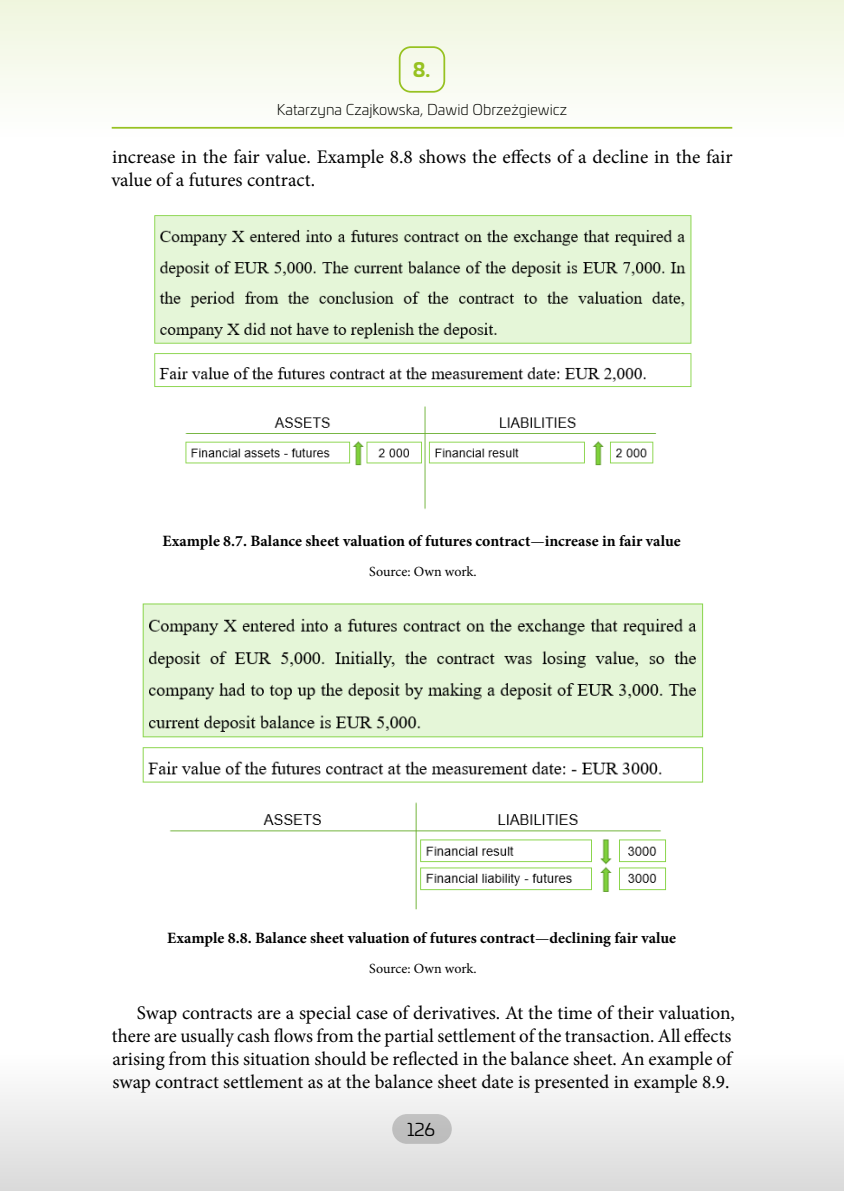
<style>
.page{position:relative;width:844px;height:1191px;background:#fff}
.page>*{position:absolute;margin:0;border:0;box-sizing:border-box;transform-origin:0 0}
.t1{font:19.25px/23.1px "Minion Pro";color:#000}
.t2{font:700 19.25px "Univia Pro";color:#97c221}
.t3{font:17.5px "Univia Pro";color:#000}
.t4{font:700 15.75px "Minion Pro";color:#000}
.t5{font:300 14.88px "Univia Pro";color:#000}
.t6{font:14px "Minion Pro";color:#000}
.s1{font-weight:400;font-stretch:condensed}
</style>
<div class="page">
<img style="left:154px;top:215px;width:538px;height:294px">
<img style="left:142px;top:603px;width:561px;height:306px">
<div style="left:0;top:1052px;width:843px;height:139px;background:linear-gradient(to bottom,#fff,#d9d9d9)"></div>
<div style="left:0;top:0;width:843px;height:139px;background:linear-gradient(to bottom,#f0f6e0,#fbfcf8)"></div>
<p class="t2" style="left:412px;top:55px;width:19px">8.</p>
<p class="t5" style="left:277px;top:99px;width:292px">Katarzyna Czajkowska, Dawid Obrzeżgiewicz</p>
<p class="t1" style="left:111px;top:145px;width:622px">increase in the fair value. Example 8.8 shows the effects of a decline in the fair value of a futures contract.</p>
<p class="t4" style="left:162px;top:530px;width:519px">Example 8.7. Balance sheet valuation of futures contract<span class="s1">—</span>increase in fair value</p>
<p class="t6" style="left:369px;top:562px;width:109px">Source: Own work.</p>
<p class="t4" style="left:167px;top:927px;width:510px">Example 8.8. Balance sheet valuation of futures contract<span class="s1">—</span>declining fair value</p>
<p class="t6" style="left:369px;top:959px;width:109px">Source: Own work.</p>
<p class="t1" style="left:112px;top:1001px;width:624px;text-indent:25px">Swap contracts are a special case of derivatives. At the time of their valuation, there are usually cash flows from the partial settlement of the transaction. All effects arising from this situation should be reflected in the balance sheet. An example of swap contract settlement as at the balance sheet date is presented in example 8.9.</p>
<p class="t3" style="left:407px;top:1116px;width:30px">126</p>
</div>
